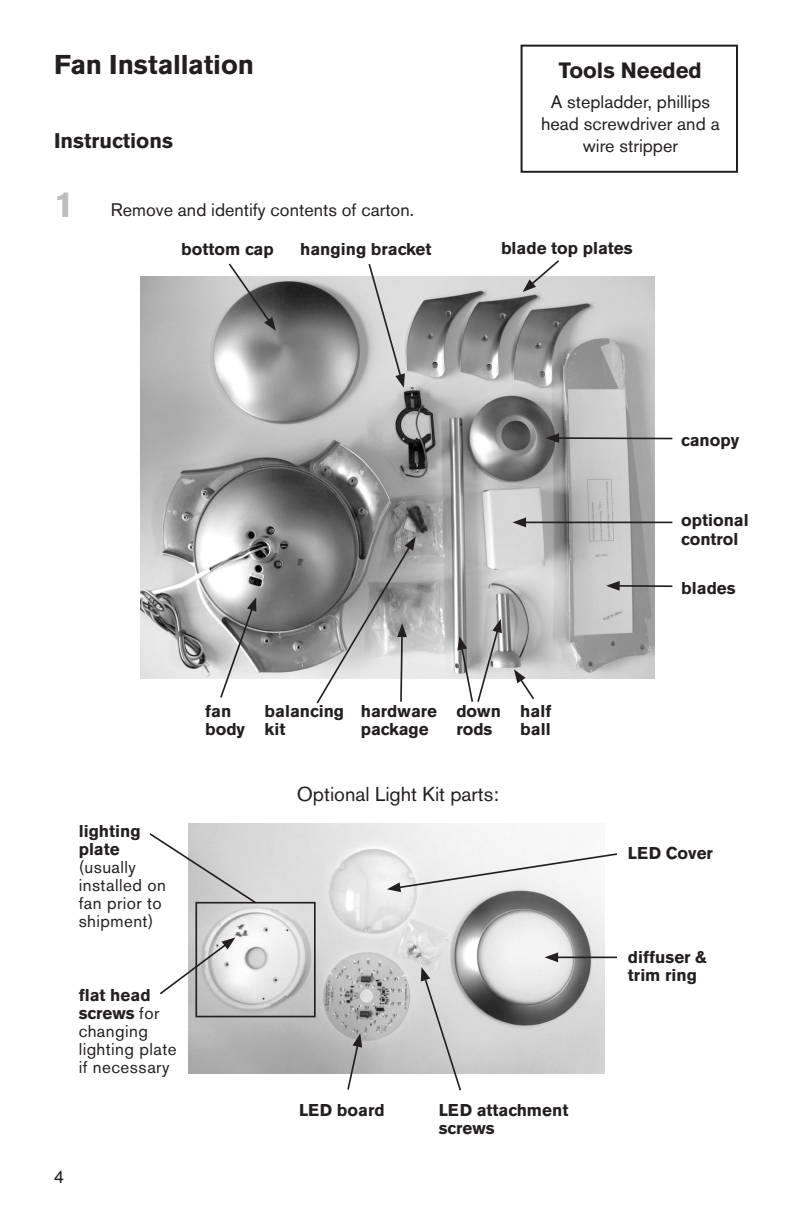
<style>
.page{position:relative;width:792px;height:1224px;background:#fff}
.page>*{position:absolute;margin:0;border:0;box-sizing:border-box;transform-origin:0 0}
.t1{font:700 36px "Akzidenz Grotesk BE";color:#bcbdc0}
.t2{font:700 27px "Akzidenz Grotesk BE";letter-spacing:-.005em;color:#231f20}
.t3{font:700 22px "Akzidenz Grotesk BE";color:#231f20}
.t4{font:700 21px "Akzidenz Grotesk BE";color:#231f20}
.t5{font:20px "Akzidenz Grotesk BE";color:#231f20}
.t6{font:18px/22px "Akzidenz Grotesk BE";color:#231f20;text-align:center}
.t7{font:700 17px/18px "Akzidenz Grotesk BE";color:#231f20}
.t8{font:17px/18px "Akzidenz Grotesk BE";letter-spacing:.025em;color:#231f20}
.s1{font-weight:700}
</style>
<div class="page">
<div style="left:521px;top:45px;width:217px;height:128px;border:2px solid #231f20"></div>
<img style="left:140px;top:276px;width:515px;height:403px">
<svg style="left:367px;top:264px;width:38px;height:124px;background:#d3d2d3"></svg>
<svg style="left:227px;top:263px;width:49px;height:68px"></svg>
<svg style="left:523px;top:260px;width:38px;height:32px"></svg>
<svg style="left:514px;top:669px;width:22px;height:31px"></svg>
<svg style="left:457px;top:619px;width:45px;height:83px"></svg>
<svg style="left:315px;top:537px;width:101px;height:167px;background:#aaa"></svg>
<hr style="left:617px;top:585px;width:55px;height:2px;background:#231f20">
<svg style="left:606px;top:581px;width:14px;height:10px"></svg>
<hr style="left:523px;top:522px;width:149px;height:1px;background:#231f20">
<svg style="left:513px;top:517px;width:13px;height:10px"></svg>
<hr style="left:556px;top:437px;width:116px;height:2px;background:#231f20">
<svg style="left:546px;top:433px;width:13px;height:10px"></svg>
<svg style="left:219px;top:597px;width:37px;height:101px"></svg>
<img style="left:188px;top:823px;width:417px;height:251px">
<svg style="left:421px;top:967px;width:41px;height:124px;background:#cecdcd"></svg>
<svg style="left:346px;top:1033px;width:16px;height:57px"></svg>
<svg style="left:387px;top:852px;width:231px;height:40px"></svg>
<hr style="left:555px;top:957px;width:62px;height:1px;background:#231f20">
<svg style="left:545px;top:952px;width:13px;height:10px"></svg>
<svg style="left:149px;top:832px;width:109px;height:73px"></svg>
<svg style="left:160px;top:937px;width:75px;height:59px"></svg>
<div style="left:195px;top:902px;width:121px;height:115px;border:2px solid #231f20"></div>
<h2 class="t2" style="left:54px;top:49px;width:202px">Fan Installation</h2>
<p class="t4" style="left:54px;top:129px;width:121px">Instructions</p>
<h1 class="t1" style="left:54px;top:184px;width:22px">1</h1>
<p class="t6" style="left:111px;top:199px;width:305px">Remove and identify contents of carton.</p>
<p class="t3" style="left:559px;top:58px;width:145px">Tools Needed</p>
<p class="t6" style="left:541px;top:90px;width:180px">A stepladder, phillips head screwdriver and a wire stripper</p>
<p class="t7" style="left:181px;top:240px;width:94px">bottom cap</p>
<p class="t7" style="left:300px;top:240px;width:133px">hanging bracket</p>
<p class="t7" style="left:501px;top:239px;width:133px">blade top plates</p>
<p class="t7" style="left:79px;top:822px;width:63px">lighting plate</p>
<p class="t8" style="left:79px;top:858px;width:89px">(usually installed on fan prior to shipment)</p>
<p class="t7" style="left:205px;top:703px;width:42px">fan body</p>
<p class="t7" style="left:456px;top:703px;width:46px">down rods</p>
<p class="t7" style="left:265px;top:703px;width:81px">balancing kit</p>
<p class="t7" style="left:520px;top:703px;width:33px">half ball</p>
<p class="t7" style="left:361px;top:703px;width:78px">hardware package</p>
<p class="t5" style="left:297px;top:782px;width:204px">Optional Light Kit parts:</p>
<p class="t7" style="left:681px;top:431px;width:60px">canopy</p>
<p class="t7" style="left:681px;top:512px;width:69px">optional control</p>
<p class="t7" style="left:681px;top:579px;width:56px">blades</p>
<p class="t7" style="left:628px;top:844px;width:87px">LED Cover</p>
<p class="t7" style="left:628px;top:948px;width:80px">diffuser &amp; trim ring</p>
<p class="t8" style="left:79px;top:986px;width:99px"><span class="s1">flat head screws</span> for changing lighting plate if necessary</p>
<p class="t6" style="left:54px;top:1166px;width:12px">4</p>
<p class="t7" style="left:299px;top:1101px;width:87px">LED board</p>
<p class="t7" style="left:439px;top:1101px;width:131px">LED attachment screws</p>
</div>
